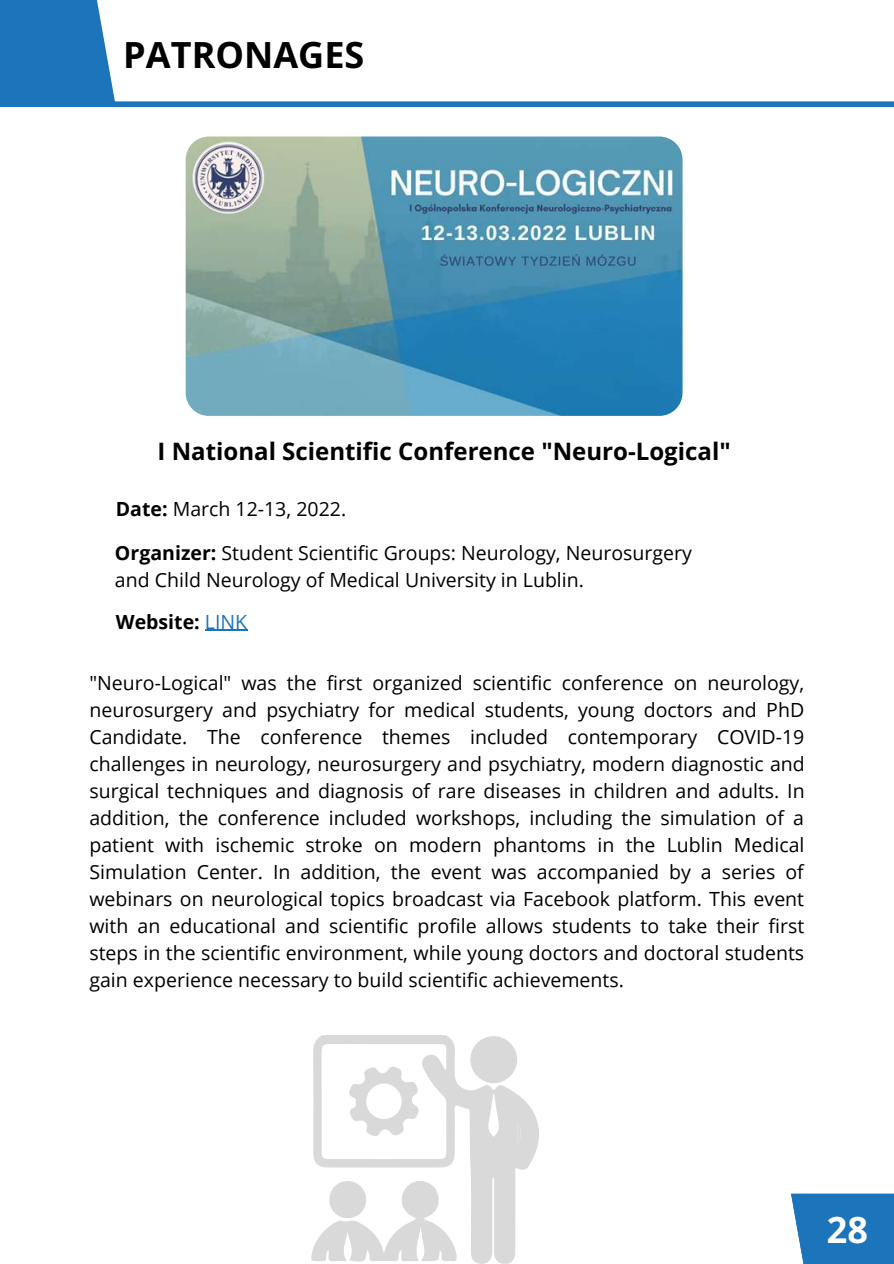
<style>
.page{position:relative;width:894px;height:1264px;background:#fff}
.page>*{position:absolute;margin:0;border:0;box-sizing:border-box;transform-origin:0 0}
.t1{font:700 36px "Open Sans";color:#000}
.t2{font:700 36px "Open Sans";color:#fff}
.t3{font:700 24px "Open Sans";color:#000}
.t4{font:19.5px/27px "Open Sans";color:#000;text-align:justify}
.t5{font:700 19.5px "Open Sans";color:#000}
.s1{font-weight:700}
.s2{font-weight:400;color:#1c74bb}
</style>
<div class="page">
<svg style="left:791px;top:1193px;width:102px;height:70px;background:#2b7dbf"></svg>
<svg style="left:0;top:0;width:115px;height:101px;background:#2d7fc0"></svg>
<div style="left:0;top:101px;width:893px;height:6px;background:#1c74bb"></div>
<svg style="left:313px;top:1035px;width:226px;height:228px"></svg>
<div style="left:470px;top:1036px;width:47px;height:47px;background:#d9d9d9;border-radius:50%"></div>
<svg style="left:311px;top:1179px;width:145px;height:83px"></svg>
<svg style="left:517px;top:1121px;width:5px;height:24px"></svg>
<svg style="left:348px;top:1065px;width:71px;height:72px"></svg>
<img style="left:186px;top:136px;width:496px;height:280px;border-radius:23px">
<hr style="left:205px;top:629px;width:42px;height:2px;background:#1c74bb">
<h1 class="t1" style="left:123px;top:29px;width:242px">PATRONAGES</h1>
<p class="t3" style="left:157px;top:434px;width:574px">I National Scientific Conference "Neuro-Logical"</p>
<p class="t4" style="left:116px;top:495px;width:232px"><span class="s1">Date:</span> March 12-13, 2022.</p>
<p class="t4" style="left:115px;top:538px;width:578px"><span class="s1">Organizer:</span> Student Scientific Groups: Neurology, Neurosurgery and Child Neurology of Medical University in Lublin.</p>
<p class="t5" style="left:116px;top:607px;width:133px">Website: <span class="s2">LINK</span></p>
<p class="t4" style="left:89px;top:669px;width:716px">"Neuro-Logical" was the first organized scientific conference on neurology, neurosurgery and psychiatry for medical students, young doctors and PhD Candidate. The conference themes included contemporary COVID-19 challenges in neurology, neurosurgery and psychiatry, modern diagnostic and surgical techniques and diagnosis of rare diseases in children and adults. In addition, the conference included workshops, including the simulation of a patient with ischemic stroke on modern phantoms in the Lublin Medical Simulation Center. In addition, the event was accompanied by a series of webinars on neurological topics broadcast via Facebook platform. This event with an educational and scientific profile allows students to take their first steps in the scientific environment, while young doctors and doctoral students gain experience necessary to build scientific achievements.</p>
<h1 class="t2" style="left:826px;top:1204px;width:43px">28</h1>
<h1 class="t2" style="left:847px;top:1204px;width:22px">7</h1>
</div>
